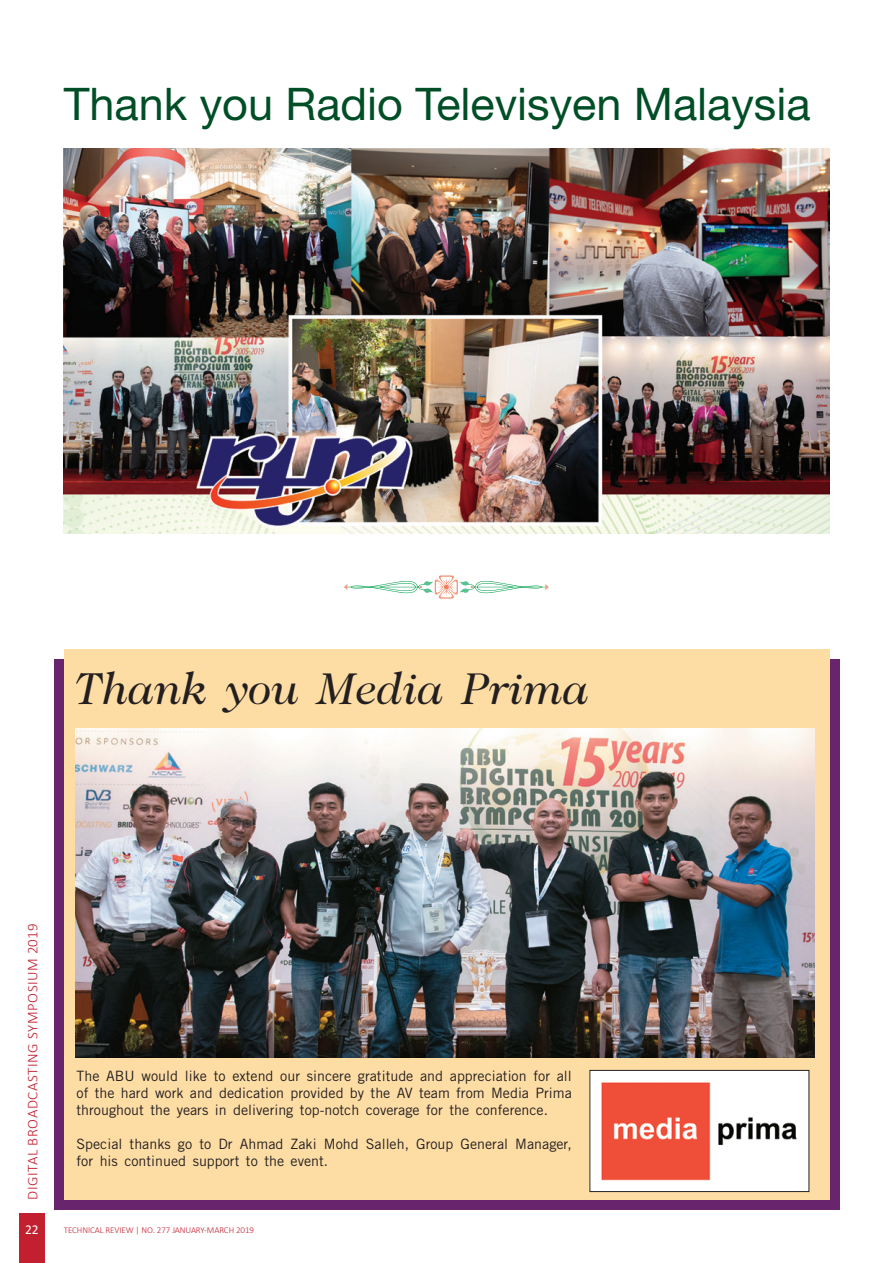
<style>
.page{position:relative;width:893px;height:1263px;background:#fff}
.page>*{position:absolute;margin:0;border:0;box-sizing:border-box;transform-origin:0 0}
.t1{font:45px "Helvetica Neue";color:#004e26}
.t2{font:italic 45px "Caslon Two Twenty Four";color:#231f20}
.t3{font:300 15px "Calibri";letter-spacing:.04em;color:#c21f2f}
.t4{font:14.25px/17.1px "Trade Gothic";color:#231f20;text-align:justify}
.t5{font:13.5px "Calibri";color:#fff}
.t6{font:300 9px "Calibri";letter-spacing:-.01em;color:#c21f2f}
</style>
<div class="page">
<div style="left:19px;top:1213px;width:26px;height:50px;background:#c21f2f"></div>
<div style="left:54px;top:659px;width:786px;height:551px;background:#69246e"></div>
<div style="left:64px;top:649px;width:765px;height:550px;background:#fedda5"></div>
<img style="left:591px;top:1072px;width:216px;height:118px">
<div style="left:589px;top:1070px;width:220px;height:122px;border:1px solid #231f20"></div>
<img style="left:75px;top:728px;width:740px;height:329px">
<img style="left:64px;top:149px;width:765px;height:385px">
<svg style="left:344px;top:575px;width:205px;height:24px"></svg>
<h1 class="t1" style="left:64px;top:78px;width:748px">Thank you Radio Televisyen Malaysia</h1>
<h1 class="t2" style="left:75px;top:663px;width:516px">Thank you Media Prima</h1>
<p class="t3" style="left:26px;top:1200px;width:278px;rotate:-90deg">DIGITAL BROADCASTING SYMPOSIUM 2019</p>
<p class="t4" style="left:77px;top:1067px;width:497px">The ABU would like to extend our sincere gratitude and appreciation for all of the hard work and dedication provided by the AV team from Media Prima throughout the years in delivering top-notch coverage for the conference.</p>
<p class="t4" style="left:77px;top:1135px;width:497px">Special thanks go to Dr Ahmad Zaki Mohd Salleh, Group General Manager, for his continued support to the event.</p>
<p class="t5" style="left:25px;top:1221px;width:15px">22</p>
<p class="t6" style="left:64px;top:1226px;width:192px">TECHNICAL REVIEW | NO. 277 JANUARY-MARCH 2019</p>
</div>
